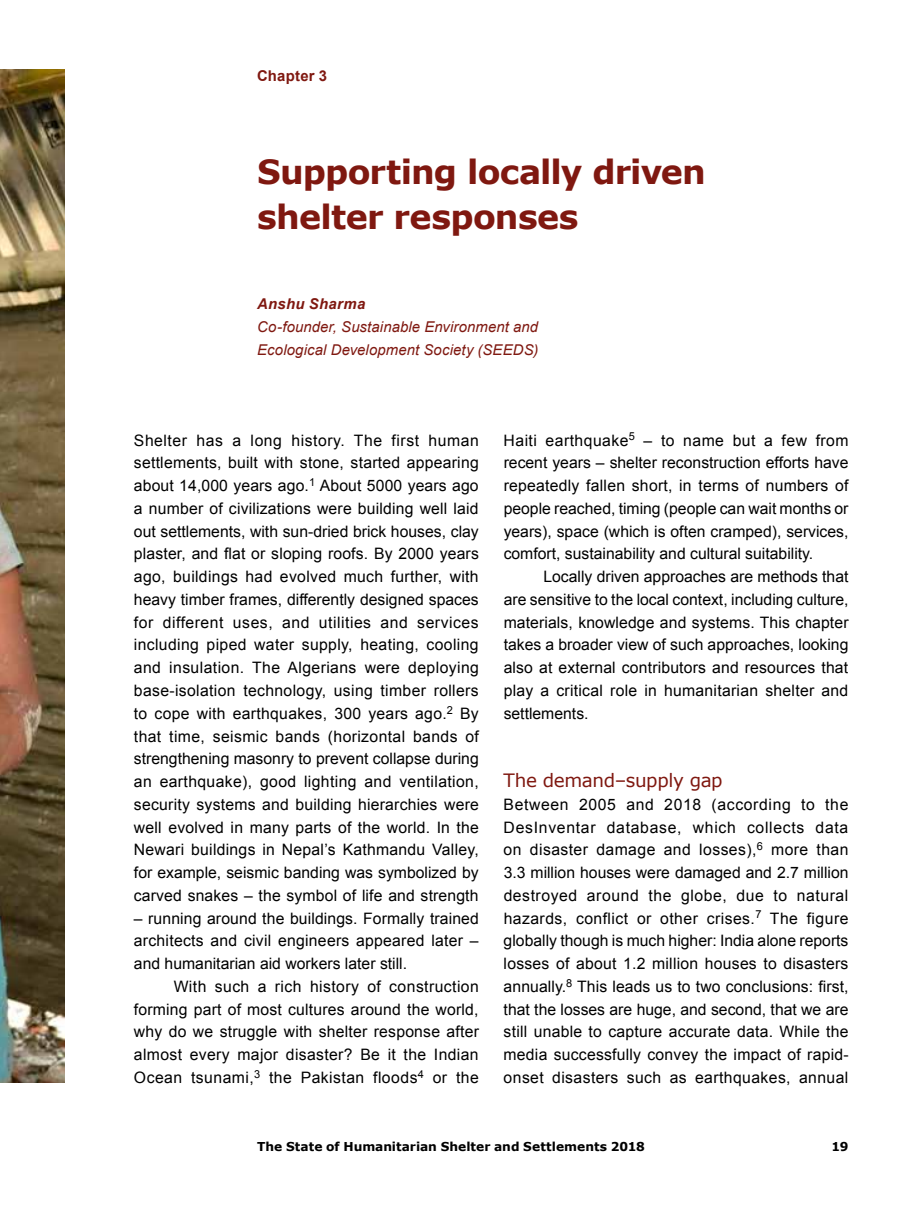
<style>
.page{position:relative;width:918px;height:1216px;background:#fff}
.page>*{position:absolute;margin:0;border:0;box-sizing:border-box;transform-origin:0 0}
.t1{font:700 33.25px/45.5px "Verdana";letter-spacing:-.02em;color:#7f1810}
.t2{font:18.38px "Verdana";letter-spacing:-.02em;color:#7f1810}
.t3{font:15.75px/22.8px "Arial";letter-spacing:.015em;color:#000;text-align:justify}
.t4{font:italic 14.88px/22.8px "Arial";letter-spacing:.01em;color:#7f1810}
.t5{font:italic 700 14.88px "Arial";letter-spacing:.02em;color:#7f1810}
.t6{font:700 14.88px "Arial";letter-spacing:.015em;color:#7f1810}
.t7{font:700 12.25px "Verdana";color:#000}
</style>
<div class="page">
<img style="left:0;top:69px;width:64px;height:1013px">
<p class="t6" style="left:257px;top:66px;width:71px">Chapter 3</p>
<h1 class="t1" style="left:257px;top:148px;width:450px">Supporting locally driven shelter responses</h1>
<p class="t5" style="left:257px;top:294px;width:110px">Anshu Sharma</p>
<p class="t4" style="left:257px;top:315px;width:283px">Co-founder, Sustainable Environment and<br>Ecological Development Society (SEEDS)</p>
<p class="t3" style="left:134px;top:429px;width:346px">Shelter has a long history. The first human settlements, built with stone, started appearing about 14,000 years ago.<sup>1</sup> About 5000 years ago a number of civilizations were building well laid out settlements, with sun-dried brick houses, clay plaster, and flat or sloping roofs. By 2000 years ago, buildings had evolved much further, with heavy timber frames, differently designed spaces for different uses, and utilities and services including piped water supply, heating, cooling and insulation. The Algerians were deploying base-isolation technology, using timber rollers to cope with earthquakes, 300 years ago.<sup>2</sup> By that time, seismic bands (horizontal bands of strengthening masonry to prevent collapse during an earthquake), good lighting and ventilation, security systems and building hierarchies were well evolved in many parts of the world. In the Newari buildings in Nepal’s Kathmandu Valley, for example, seismic banding was symbolized by carved snakes – the symbol of life and strength</p>
<p class="t3" style="left:134px;top:906px;width:346px">– running around the buildings. Formally trained architects and civil engineers appeared later – and humanitarian aid workers later still.</p>
<p class="t3" style="left:134px;top:975px;width:346px;text-indent:40px">With such a rich history of construction forming part of most cultures around the world, why do we struggle with shelter response after almost every major disaster? Be it the Indian Ocean tsunami,<sup>3</sup> the Pakistan floods<sup>4</sup> or the</p>
<p class="t3" style="left:503px;top:429px;width:346px">Haiti earthquake<sup>5</sup> – to name but a few from recent years – shelter reconstruction efforts have repeatedly fallen short, in terms of numbers of people reached, timing (people can wait months or years), space (which is often cramped), services, comfort, sustainability and cultural suitability.</p>
<p class="t3" style="left:504px;top:565px;width:346px;text-indent:40px">Locally driven approaches are methods that are sensitive to the local context, including culture, materials, knowledge and systems. This chapter takes a broader view of such approaches, looking also at external contributors and resources that play a critical role in humanitarian shelter and settlements.</p>
<p class="t2" style="left:504px;top:767px;width:221px">The demand–supply gap</p>
<p class="t3" style="left:504px;top:793px;width:346px">Between 2005 and 2018 (according to the DesInventar database, which collects data on disaster damage and losses),<sup>6</sup> more than 3.3 million houses were damaged and 2.7 million destroyed around the globe, due to natural hazards, conflict or other crises.<sup>7</sup> The figure globally though is much higher: India alone reports losses of about 1.2 million houses to disasters annually.<sup>8</sup> This leads us to two conclusions: first, that the losses are huge, and second, that we are still unable to capture accurate data. While the media successfully convey the impact of rapid&shy;onset disasters such as earthquakes, annual</p>
<p class="t7" style="left:257px;top:1138px;width:389px">The State of Humanitarian Shelter and Settlements 2018</p>
<p class="t7" style="left:831px;top:1138px;width:18px">19</p>
</div>
